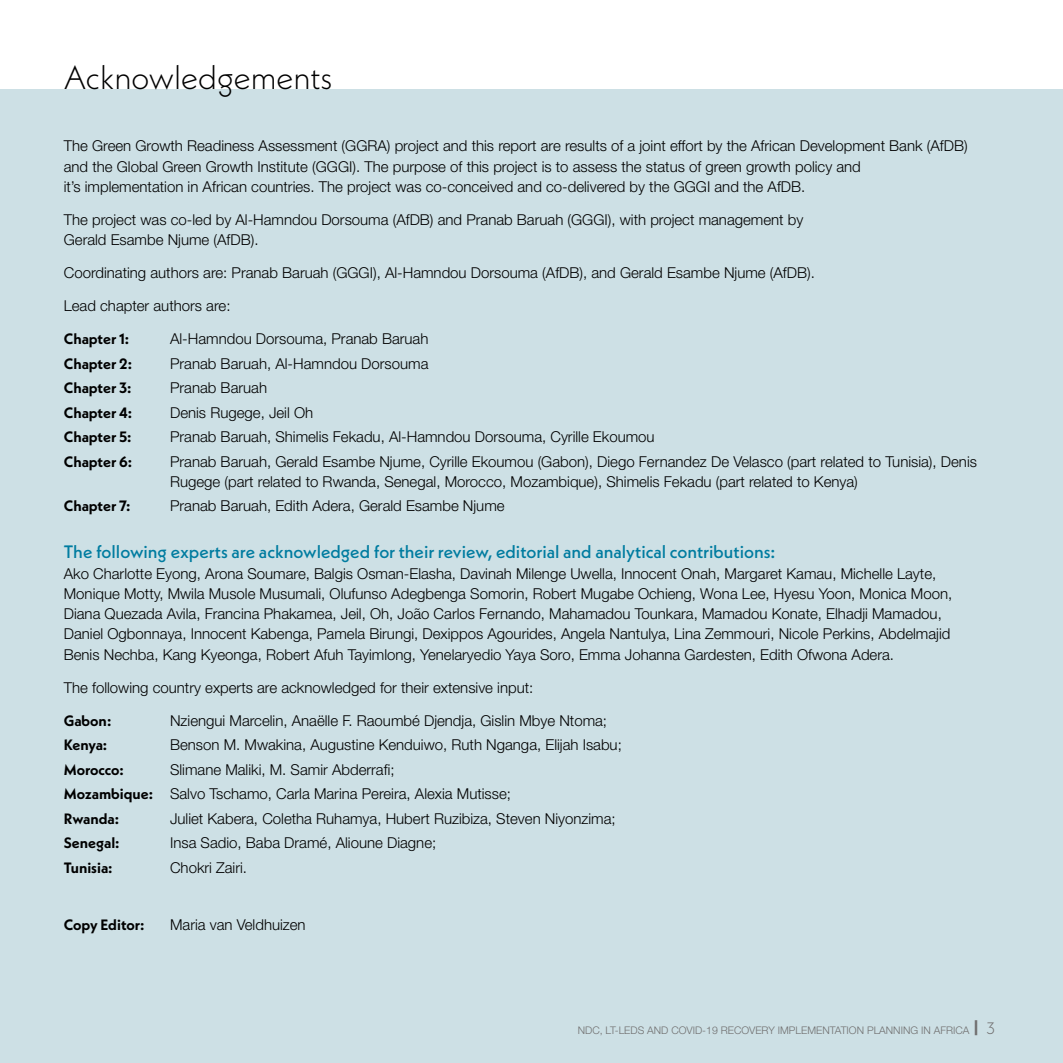
<style>
.page{position:relative;width:1063px;height:1063px;background:#fff}
.page>*{position:absolute;margin:0;border:0;box-sizing:border-box;transform-origin:0 0}
.t1{font:300 33px "Neue Kabel";color:#000}
.t2{font:500 18px "Neue Kabel";color:#007ca0}
.t3{font:300 15px/20.2px "Helvetica Neue LT Std";color:#000}
.t4{font:700 15px "Neue Kabel";color:#000}
.t5{font:300 10.5px "Helvetica Neue LT Std";color:#706f6f}
.s1{font-family:"Neue Kabel";font-weight:700}
.s2{font-weight:900;font-size:15px}
.s3{font-family:"Neue Kabel";font-size:16.5px}
</style>
<div class="page">
<div style="left:0;top:89px;width:1063px;height:974px;background:#cde0e5"></div>
<h1 class="t1" style="left:64px;top:56px;width:271px">Acknowledgements</h1>
<p class="t3" style="left:64px;top:136px;width:905px">The Green Growth Readiness Assessment (GGRA) project and this report are results of a joint effort by the African Development Bank (AfDB) and the Global Green Growth Institute (GGGI). The purpose of this project is to assess the status of green growth policy and<br>it’s implementation in African countries. The project was co-conceived and co-delivered by the GGGI and the AfDB.</p>
<p class="t3" style="left:64px;top:209px;width:741px">The project was co-led by Al-Hamndou Dorsouma (AfDB) and Pranab Baruah (GGGI), with project management by<br>Gerald Esambe Njume (AfDB).</p>
<p class="t3" style="left:64px;top:262px;width:753px">Coordinating authors are: Pranab Baruah (GGGI), Al-Hamndou Dorsouma (AfDB), and Gerald Esambe Njume (AfDB).</p>
<p class="t3" style="left:64px;top:295px;width:168px">Lead chapter authors are:</p>
<p class="t4" style="left:64px;top:329px;width:67px">Chapter 1:</p>
<p class="t3" style="left:170px;top:328px;width:260px">Al-Hamndou Dorsouma, Pranab Baruah</p>
<p class="t4" style="left:64px;top:354px;width:70px">Chapter 2:</p>
<p class="t3" style="left:170px;top:353px;width:260px">Pranab Baruah, Al-Hamndou Dorsouma</p>
<p class="t4" style="left:64px;top:378px;width:69px">Chapter 3:</p>
<p class="t3" style="left:170px;top:377px;width:98px">Pranab Baruah</p>
<p class="t4" style="left:64px;top:403px;width:70px">Chapter 4:</p>
<p class="t3" style="left:170px;top:402px;width:145px">Denis Rugege, Jeil Oh</p>
<p class="t4" style="left:64px;top:427px;width:69px">Chapter 5:</p>
<p class="t3" style="left:170px;top:426px;width:486px">Pranab Baruah, Shimelis Fekadu, Al-Hamndou Dorsouma, Cyrille Ekoumou</p>
<p class="t4" style="left:64px;top:452px;width:70px">Chapter 6:</p>
<p class="t3" style="left:170px;top:451px;width:808px">Pranab Baruah, Gerald Esambe Njume, Cyrille Ekoumou (Gabon), Diego Fernandez De Velasco (part related to Tunisia), Denis<br>Rugege (part related to Rwanda, Senegal, Morocco, Mozambique), Shimelis Fekadu (part related to Kenya)</p>
<p class="t4" style="left:64px;top:497px;width:68px">Chapter 7:</p>
<p class="t3" style="left:170px;top:496px;width:336px">Pranab Baruah, Edith Adera, Gerald Esambe Njume</p>
<p class="t2" style="left:64px;top:541px;width:713px">The following experts are acknowledged for their review, editorial and analytical contributions:</p>
<p class="t3" style="left:64px;top:563px;width:890px">Ako Charlotte Eyong, Arona Soumare, Balgis Osman-Elasha, Davinah Milenge Uwella, Innocent Onah, Margaret Kamau, Michelle Layte, Monique Motty, Mwila Musole Musumali, Olufunso Adegbenga Somorin, Robert Mugabe Ochieng, Wona Lee, Hyesu Yoon, Monica Moon, Diana Quezada Avila, Francina Phakamea, Jeil, Oh, João Carlos Fernando, Mahamadou Tounkara, Mamadou Konate, Elhadji Mamadou, Daniel Ogbonnaya, Innocent Kabenga, Pamela Birungi, Dexippos Agourides, Angela Nantulya, Lina Zemmouri, Nicole Perkins, Abdelmajid Benis Nechba, Kang Kyeonga, Robert Afuh Tayimlong, Yenelaryedio Yaya Soro, Emma Johanna Gardesten, Edith Ofwona Adera.</p>
<p class="t3" style="left:64px;top:677px;width:471px">The following country experts are acknowledged for their extensive input:</p>
<p class="t4" style="left:64px;top:711px;width:49px">Gabon:</p>
<p class="t3" style="left:170px;top:710px;width:439px">Nziengui Marcelin, Anaëlle F. Raoumbé Djendja, Gislin Mbye Ntoma;</p>
<p class="t4" style="left:64px;top:735px;width:45px">Kenya:</p>
<p class="t3" style="left:170px;top:734px;width:453px">Benson M. Mwakina, Augustine Kenduiwo, Ruth Nganga, Elijah Isabu;</p>
<p class="t4" style="left:64px;top:760px;width:62px">Morocco:</p>
<p class="t3" style="left:64px;top:757px;width:449px;line-height:24.5px;text-indent:106px">Slimane Maliki, M. Samir Abderrafi;<br><span class="s1">Mozambique:</span> Salvo Tschamo, Carla Marina Pereira, Alexia Mutisse;</p>
<p class="t4" style="left:64px;top:809px;width:57px">Rwanda:</p>
<p class="t3" style="left:170px;top:808px;width:447px">Juliet Kabera, Coletha Ruhamya, Hubert Ruzibiza, Steven Niyonzima;</p>
<p class="t4" style="left:64px;top:833px;width:57px">Senegal:</p>
<p class="t3" style="left:170px;top:832px;width:268px">Insa Sadio, Baba Dramé, Alioune Diagne;</p>
<p class="t4" style="left:64px;top:858px;width:50px">Tunisia:</p>
<p class="t3" style="left:170px;top:857px;width:78px">Chokri Zairi.</p>
<p class="t4" style="left:64px;top:915px;width:82px">Copy Editor:</p>
<p class="t3" style="left:170px;top:914px;width:137px">Maria van Veldhuizen</p>
<p class="t5" style="left:578px;top:1024px;width:419px">NDC, LT-LEDS AND COVID-19 RECOVERY IMPLEMENTATION PLANNING IN AFRICA <span class="s2">|</span> <span class="s3">3</span></p>
</div>
